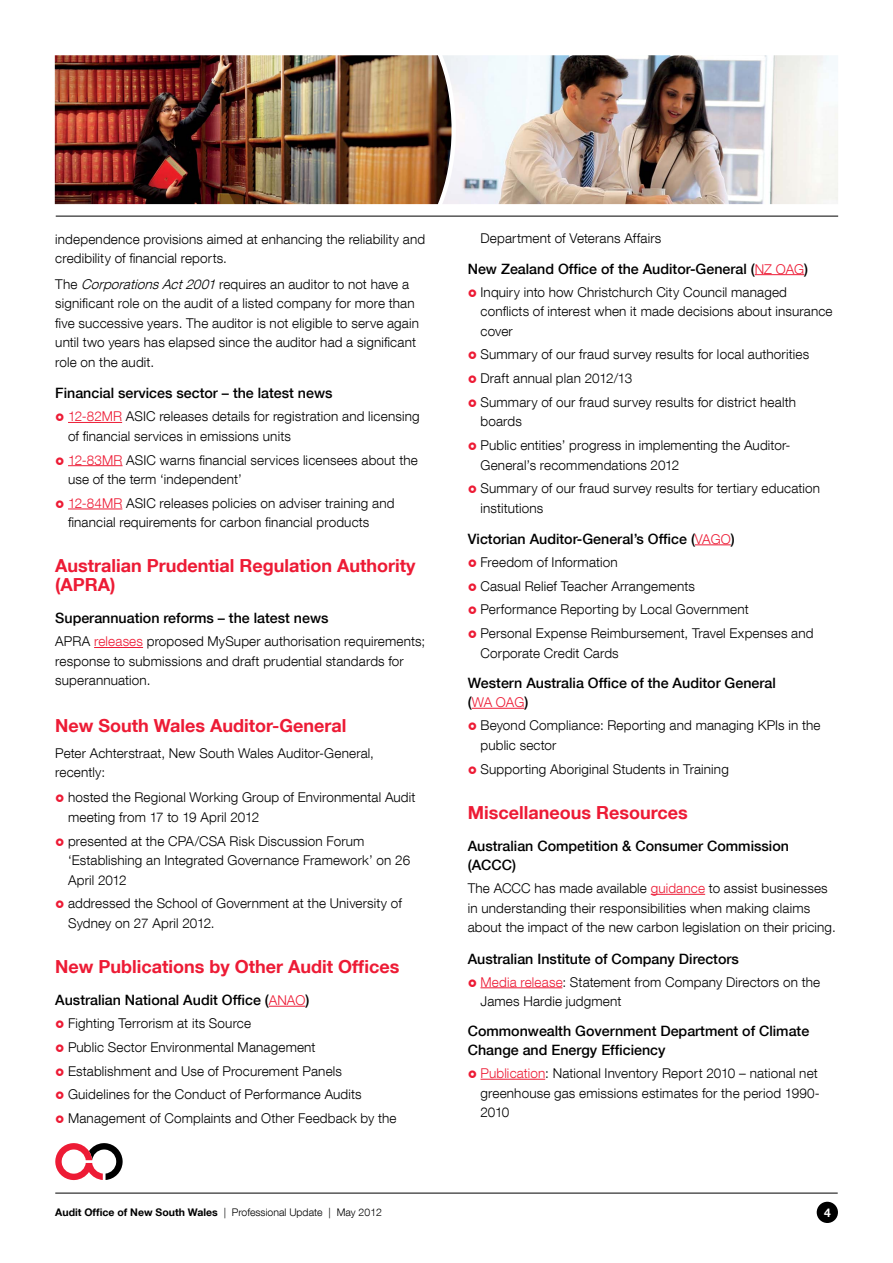
<style>
.page{position:relative;width:893px;height:1263px;background:#fff}
.page>*{position:absolute;margin:0;border:0;box-sizing:border-box;transform-origin:0 0}
.t1{font:700 18px/18.8px "Helvetica Neue LT Com";color:#ed1b35}
.t2{font:500 14.25px/18.8px "Helvetica Neue LT Com";color:#000}
.t3{font:300 13.5px/19.5px "Helvetica Neue LT Com";letter-spacing:.01em;color:#000}
.t4{font:700 12px "Helvetica Neue LT Com";color:#fff}
.t5{font:300 10.5px "Helvetica Neue LT Com";color:#000}
.s1{font-style:italic}
.s2{color:#ed1b35}
.s3{font-weight:300;font-size:13.5px;color:#ed1b35}
.s4{font-weight:500;font-size:14.25px}
.s5{font-weight:700}
</style>
<div class="page">
<hr style="left:55px;top:1193px;width:783px;height:1px;background:#000">
<div style="left:817px;top:1202px;width:21px;height:21px;background:#000;border-radius:50%"></div>
<svg style="left:55px;top:1143px;width:68px;height:37px"></svg>
<img style="left:452px;top:55px;width:386px;height:149px">
<img style="left:55px;top:55px;width:397px;height:149px">
<hr style="left:56px;top:216px;width:782px;height:1px;background:#000">
<hr style="left:68px;top:422px;width:54px;height:1px;background:#ed1b35">
<hr style="left:68px;top:465px;width:55px;height:1px;background:#ed1b35">
<hr style="left:68px;top:509px;width:54px;height:1px;background:#ed1b35">
<hr style="left:94px;top:647px;width:49px;height:1px;background:#ed1b35">
<hr style="left:269px;top:1006px;width:36px;height:1px;background:#ed1b35">
<hr style="left:755px;top:274px;width:49px;height:1px;background:#ed1b35">
<hr style="left:695px;top:544px;width:36px;height:1px;background:#ed1b35">
<hr style="left:472px;top:708px;width:52px;height:1px;background:#ed1b35">
<hr style="left:651px;top:894px;width:54px;height:1px;background:#ed1b35">
<hr style="left:480px;top:987px;width:82px;height:1px;background:#ed1b35">
<hr style="left:480px;top:1079px;width:65px;height:1px;background:#ed1b35">
<p class="t3" style="left:55px;top:229px;width:371px">independence provisions aimed at enhancing the reliability and credibility of financial reports.</p>
<p class="t3" style="left:55px;top:274px;width:365px">The <span class="s1">CorporationsAct2001</span>requires an auditor to not have a significant role on the audit of a listed company for more than five successive years. The auditor is not eligible to serve again until two years has elapsed since the auditor had a significant role on the audit.</p>
<p class="t2" style="left:55px;top:384px;width:279px">Financial services sector – the latest news</p>
<p class="t3" style="left:68px;top:407px;width:353px"><span class="s2">12-82MR</span> ASIC releases details for registration and licensing of financial services in emissions units</p>
<p class="t3" style="left:68px;top:450px;width:351px"><span class="s2">12-83MR</span> ASIC warns financial services licensees about the use of the term ‘independent’</p>
<p class="t3" style="left:68px;top:493px;width:328px"><span class="s2">12-84MR</span> ASIC releases policies on adviser training and financial requirements for carbon financial products</p>
<h1 class="t1" style="left:55px;top:556px;width:362px">Australian Prudential Regulation Authority (APRA)</h1>
<p class="t2" style="left:55px;top:608px;width:275px">Superannuation reforms – the latest news</p>
<p class="t3" style="left:55px;top:632px;width:371px">APRA <span class="s2">releases</span> proposed MySuper authorisation requirements; response to submissions and draft prudential standards for superannuation.</p>
<h1 class="t1" style="left:55px;top:715px;width:293px">New South Wales Auditor-General</h1>
<p class="t3" style="left:55px;top:743px;width:320px">Peter Achterstraat, New South Wales Auditor-General, recently:</p>
<p class="t3" style="left:68px;top:787px;width:349px">hosted the Regional Working Group of Environmental Audit meeting from 17 to 19 April 2012</p>
<p class="t3" style="left:68px;top:831px;width:344px">presented at the CPA/CSA Risk Discussion Forum ‘Establishing an Integrated Governance Framework’ on 26<br>April 2012</p>
<p class="t3" style="left:68px;top:893px;width:335px">addressed the School of Government at the University of<br>Sydney on 27 April 2012.</p>
<h1 class="t1" style="left:55px;top:957px;width:346px">New Publications by Other Audit Offices</h1>
<p class="t2" style="left:55px;top:990px;width:256px">Australian National Audit Office (<span class="s3">ANAO</span>)</p>
<p class="t3" style="left:68px;top:1011px;width:330px;line-height:23.7px">Fighting Terrorism at its Source<br>Public Sector Environmental Management Establishment and Use of Procurement Panels Guidelines for the Conduct of Performance Audits Management of Complaints and Other Feedback by the</p>
<p class="t3" style="left:480px;top:228px;width:182px">Department of Veterans Affairs</p>
<p class="t2" style="left:468px;top:259px;width:342px">New Zealand Office of the Auditor-General (<span class="s3">NZ OAG</span>)</p>
<p class="t3" style="left:480px;top:282px;width:354px">Inquiry into how Christchurch City Council managed conflicts of interest when it made decisions about insurance cover</p>
<p class="t3" style="left:480px;top:342px;width:330px;line-height:23.7px">Summary of our fraud survey results for local authorities<br>Draft annual plan 2012/13<br>Summary of our fraud survey results for district health</p>
<p class="t3" style="left:480px;top:409px;width:312px;line-height:23.7px">boards<br>Public entities’ progress in implementing the Auditor-</p>
<p class="t3" style="left:480px;top:453px;width:341px;line-height:23.7px">General’s recommendations 2012<br>Summary of our fraud survey results for tertiary education</p>
<p class="t3" style="left:480px;top:498px;width:64px">institutions</p>
<p class="t2" style="left:468px;top:529px;width:268px">Victorian Auditor-General’s Office (<span class="s3">VAGO</span>)</p>
<p class="t3" style="left:480px;top:550px;width:335px;line-height:23.7px">Freedom of Information<br>Casual Relief Teacher Arrangements<br>Performance Reporting by Local Government<br>Personal Expense Reimbursement, Travel Expenses and</p>
<p class="t3" style="left:480px;top:643px;width:140px">Corporate Credit Cards</p>
<p class="t2" style="left:468px;top:673px;width:310px">Western Australia Office of the Auditor General</p>
<p class="t3" style="left:480px;top:691px;width:342px;line-height:23px;text-indent:-13px"><span class="s4">(</span><span class="s2">WA OAG</span><span class="s4">)<br></span>Beyond Compliance: Reporting and managing KPIs in the</p>
<p class="t3" style="left:480px;top:733px;width:250px;line-height:23.7px">public sector<br>Supporting Aboriginal Students in Training</p>
<h1 class="t1" style="left:468px;top:803px;width:221px">Miscellaneous Resources</h1>
<p class="t2" style="left:468px;top:836px;width:323px">Australian Competition &amp; Consumer Commission (ACCC)</p>
<p class="t3" style="left:468px;top:878px;width:369px">The ACCC has made available <span class="s2">guidance</span> to assist businesses in understanding their responsibilities when making claims about the impact of the new carbon legislation on their pricing.</p>
<p class="t2" style="left:468px;top:949px;width:273px">Australian Institute of Company Directors</p>
<p class="t3" style="left:480px;top:972px;width:341px"><span class="s2">Media release</span>: Statement from Company Directors on the<br>James Hardie judgment</p>
<p class="t2" style="left:468px;top:1022px;width:343px">Commonwealth Government Department of Climate<br>Change and Energy Efficiency</p>
<p class="t3" style="left:480px;top:1063px;width:341px"><span class="s2">Publication</span>: National Inventory Report 2010 – national net greenhouse gas emissions estimates for the period 1990-<br>2010</p>
<p class="t5" style="left:55px;top:1206px;width:328px"><span class="s5">Audit Office of New South Wales</span> | Professional Update | May 2012</p>
<p class="t4" style="left:824px;top:1205px;width:8px">4</p>
</div>
